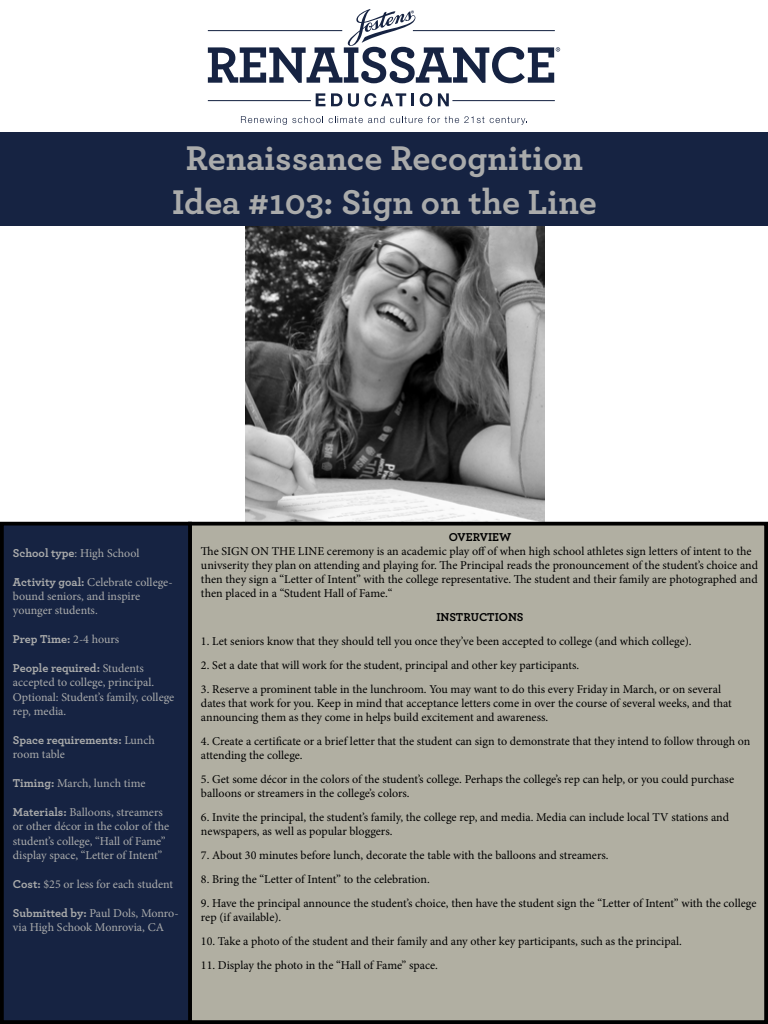
<style>
.page{position:relative;width:768px;height:1024px;background:#fff}
.page>*{position:absolute;margin:0;border:0;box-sizing:border-box;transform-origin:0 0}
.t1{font:700 36px/43.2px "Archer";color:#aaabab;text-align:center}
.t2{font:12px/14px "Minion Pro";letter-spacing:-.005em;color:#000}
.t3{font:12px/14.4px "Minion Pro";letter-spacing:-.005em;color:#aaabab}
.t4{font:700 12px "Archer";color:#aaabab}
.t5{font:700 12px "Archer";color:#000}
.s1{font-family:"Archer";font-weight:700}
.s2{font-family:"Minion Pro";font-weight:400}
</style>
<div class="page">
<img style="left:246px;top:226px;width:298px;height:296px">
<div style="left:0;top:132px;width:768px;height:94px;background:#162342"></div>
<hr style="left:452px;top:100px;width:103px;height:1px;background:#162342">
<hr style="left:208px;top:100px;width:103px;height:1px;background:#162342">
<svg style="left:208px;top:9px;width:352px;height:74px"></svg>
<svg style="left:316px;top:93px;width:9px;height:13px"></svg>
<svg style="left:331px;top:93px;width:11px;height:13px"></svg>
<svg style="left:348px;top:93px;width:66px;height:14px"></svg>
<svg style="left:420px;top:93px;width:12px;height:14px"></svg>
<svg style="left:438px;top:93px;width:11px;height:13px"></svg>
<svg style="left:241px;top:116px;width:243px;height:9px"></svg>
<svg style="left:490px;top:117px;width:37px;height:8px"></svg>
<div style="left:190px;top:524px;width:576px;height:498px;background:#b1afa2"></div>
<div style="left:188px;top:522px;width:580px;height:502px;border:4px solid #000"></div>
<div style="left:2px;top:524px;width:188px;height:498px;background:#162342"></div>
<div style="left:0;top:522px;width:192px;height:502px;border:4px solid #000"></div>
<h1 class="t1" style="left:172px;top:135px;width:426px">Renaissance Recognition<br>Idea #103: Sign on the Line</h1>
<p class="t3" style="left:13px;top:546px;width:128px"><span class="s1">School type</span>: High School</p>
<p class="t3" style="left:13px;top:575px;width:161px"><span class="s1">Activity goal:</span> Celebrate college&shy;bound seniors, and inspire younger students.</p>
<p class="t4" style="left:13px;top:630px;width:108px">Prep Time: <span class="s2">2-4 hours</span></p>
<p class="t4" style="left:13px;top:659px;width:133px">People required: <span class="s2">Students</span></p>
<p class="t3" style="left:13px;top:675px;width:163px">accepted to college, principal.<br>Optional: Student’s family, college rep, media.</p>
<p class="t4" style="left:13px;top:731px;width:143px">Space requirements: <span class="s2">Lunch</span></p>
<p class="t3" style="left:13px;top:747px;width:54px">room table</p>
<p class="t3" style="left:13px;top:776px;width:134px"><span class="s1">Timing:</span> March, lunch time</p>
<p class="t3" style="left:13px;top:805px;width:158px"><span class="s1">Materials:</span> Balloons, streamers or other décor in the color of the student’s college, “Hall of Fame” display space, “Letter of Intent”</p>
<p class="t3" style="left:13px;top:877px;width:162px"><span class="s1">Cost:</span> $25 or less for each student</p>
<p class="t3" style="left:13px;top:906px;width:167px"><span class="s1">Submitted by:</span> Paul Dols, Monro&shy;via High Schook Monrovia, CA</p>
<p class="t5" style="left:449px;top:527px;width:64px">OVERVIEW</p>
<p class="t2" style="left:201px;top:544px;width:559px">The SIGN ON THE LINE ceremony is an academic play off of when high school athletes sign letters of intent to the univserity they plan on attending and playing for. The Principal reads the pronouncement of the student’s choice and then they sign a “Letter of Intent” with the college representative. The student and their family are photographed and then placed in a “Student Hall of Fame.“</p>
<p class="t5" style="left:436px;top:608px;width:89px">INSTRUCTIONS</p>
<p class="t2" style="left:201px;top:634px;width:492px">1. Let seniors know that they should tell you once they’ve been accepted to college (and which college).</p>
<p class="t2" style="left:201px;top:658px;width:380px">2. Set a date that will work for the student, principal and other key participants.</p>
<p class="t2" style="left:201px;top:682px;width:532px">3. Reserve a prominent table in the lunchroom. You may want to do this every Friday in March, or on several dates that work for you. Keep in mind that acceptance letters come in over the course of several weeks, and that announcing them as they come in helps build excitement and awareness.</p>
<p class="t2" style="left:201px;top:734px;width:551px">4. Create a certificate or a brief letter that the student can sign to demonstrate that they intend to follow through on attending the college.</p>
<p class="t2" style="left:201px;top:772px;width:535px">5. Get some décor in the colors of the student’s college. Perhaps the college’s rep can help, or you could purchase balloons or streamers in the college’s colors.</p>
<p class="t2" style="left:201px;top:810px;width:530px">6. Invite the principal, the student’s family, the college rep, and media. Media can include local TV stations and newspapers, as well as popular bloggers.</p>
<p class="t2" style="left:201px;top:848px;width:409px">7. About 30 minutes before lunch, decorate the table with the balloons and streamers.</p>
<p class="t2" style="left:201px;top:872px;width:230px">8. Bring the “Letter of Intent” to the celebration.</p>
<p class="t2" style="left:201px;top:896px;width:557px">9. Have the principal announce the student’s choice, then have the student sign the “Letter of Intent” with the college rep (if available).</p>
<p class="t2" style="left:201px;top:934px;width:482px">10. Take a photo of the student and their family and any other key participants, such as the principal.</p>
<p class="t2" style="left:201px;top:958px;width:238px">11. Display the photo in the “Hall of Fame” space.</p>
</div>
